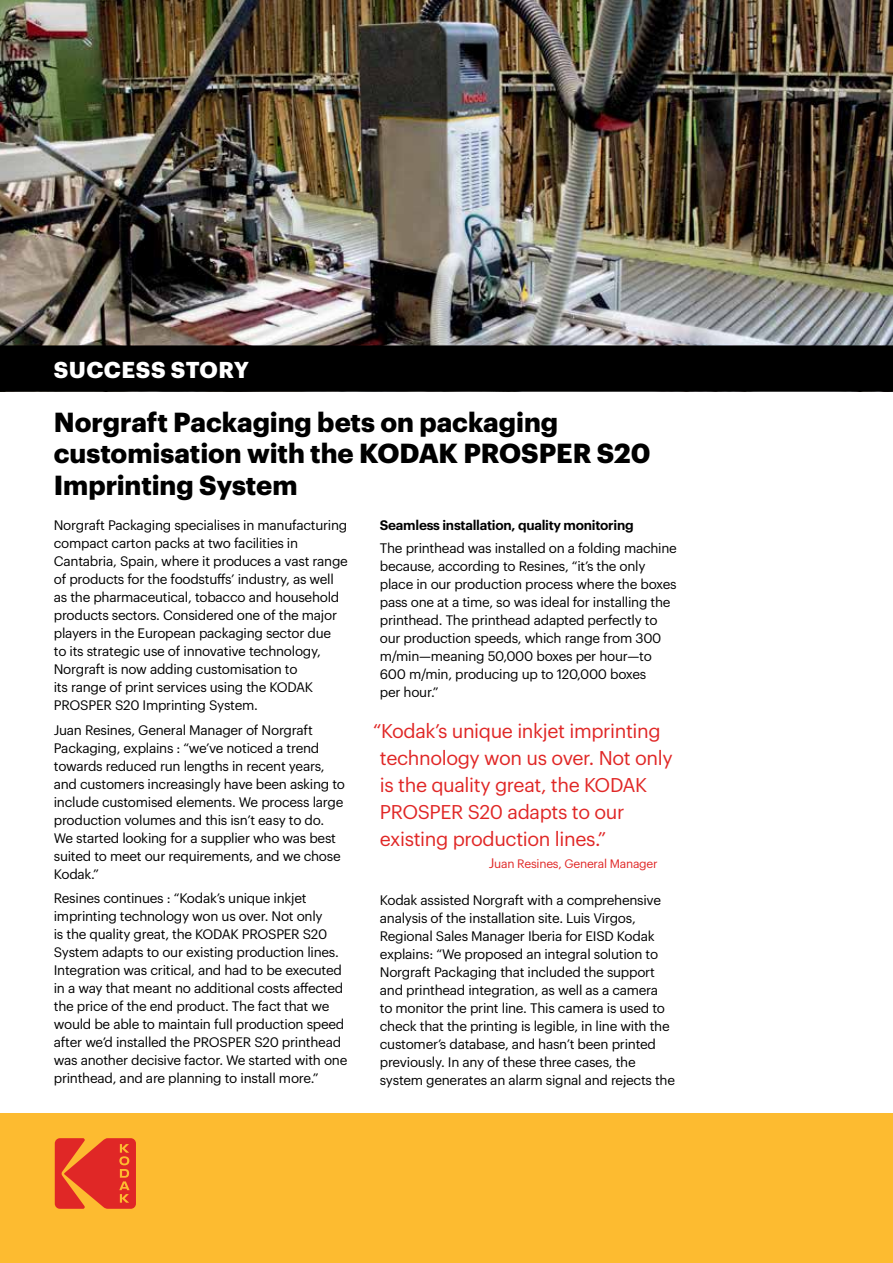
<style>
.page{position:relative;width:893px;height:1263px;background:#fff}
.page>*{position:absolute;margin:0;border:0;box-sizing:border-box;transform-origin:0 0}
.t1{font:700 27px/31.5px "Graphik";color:#000}
.t2{font:700 22.5px "Graphik";letter-spacing:.02em;color:#fff}
.t3{font:19.5px/27px "Graphik";letter-spacing:-.02em;color:#e02726}
.t4{font:13.5px/18px "Graphik";letter-spacing:-.02em;color:#000}
.t5{font:600 13.5px "Graphik";letter-spacing:-.02em;color:#000}
.t6{font:12px "Graphik";letter-spacing:-.02em;color:#e02726}
.s1{font-size:13.5px}
</style>
<div class="page">
<img style="left:0;top:0;width:893px;height:345px">
<div style="left:0;top:345px;width:893px;height:47px;background:#000"></div>
<div style="left:0;top:1113px;width:893px;height:150px;background:#fdbb30"></div>
<svg style="left:55px;top:1138px;width:81px;height:71px"></svg>
<h2 class="t2" style="left:54px;top:352px;width:197px">SUCCESS STORY</h2>
<h1 class="t1" style="left:54px;top:404px;width:598px">Norgraft Packaging bets on packaging customisation with the KODAK PROSPER S20<br>Imprinting System</h1>
<p class="t5" style="left:380px;top:515px;width:255px">Seamless installation, quality monitoring</p>
<p class="t4" style="left:380px;top:538px;width:299px">The printhead was installed on a folding machine because, according to Resines, “it’s the only place in our production process where the boxes pass one at a time, so was ideal for installing the printhead. The printhead adapted perfectly to our production speeds, which range from 300 m/min—meaning 50,000 boxes per hour—to 600 m/min, producing up to 120,000 boxes<br>per hour.”</p>
<h3 class="t3" style="left:380px;top:716px;width:294px;text-indent:-7px">“Kodak’s unique inkjet imprinting technology won us over. Not only is the quality great, the KODAK<br>PROSPER S20 adapts to our existing production lines.”</h3>
<p class="t6" style="left:489px;top:855px;width:170px"><span class="s1">J</span>uan Resines, General Manager</p>
<p class="t4" style="left:380px;top:890px;width:297px">Kodak assisted Norgraft with a comprehensive analysis of the installation site. Luis Virgos, Regional Sales Manager Iberia for EISD Kodak explains: “We proposed an integral solution to Norgraft Packaging that included the support and printhead integration, as well as a camera<br>to monitor the print line. This camera is used to check that the printing is legible, in line with the customer’s database, and hasn’t been printed previously. In any of these three cases, the system generates an alarm signal and rejects the</p>
<p class="t4" style="left:54px;top:515px;width:296px">Norgraft Packaging specialises in manufacturing compact carton packs at two facilities in Cantabria, Spain, where it produces a vast range of products for the foodstuffs’ industry, as well as the pharmaceutical, tobacco and household products sectors. Considered one of the major players in the European packaging sector due<br>to its strategic use of innovative technology, Norgraft is now adding customisation to<br>its range of print services using the KODAK PROSPER S20 Imprinting System.</p>
<p class="t4" style="left:54px;top:720px;width:293px">Juan Resines, General Manager of Norgraft Packaging, explains : “we’ve noticed a trend towards reduced run lengths in recent years, and customers increasingly have been asking to include customised elements. We process large production volumes and this isn’t easy to do.<br>We started looking for a supplier who was best suited to meet our requirements, and we chose Kodak.”</p>
<p class="t4" style="left:54px;top:888px;width:295px">Resines continues : “Kodak’s unique inkjet imprinting technology won us over. Not only<br>is the quality great, the KODAK PROSPER S20<br>System adapts to our existing production lines.<br>Integration was critical, and had to be executed in a way that meant no additional costs affected the price of the end product. The fact that we would be able to maintain full production speed after we’d installed the PROSPER S20 printhead was another decisive factor. We started with one printhead, and are planning to install more.”</p>
</div>
